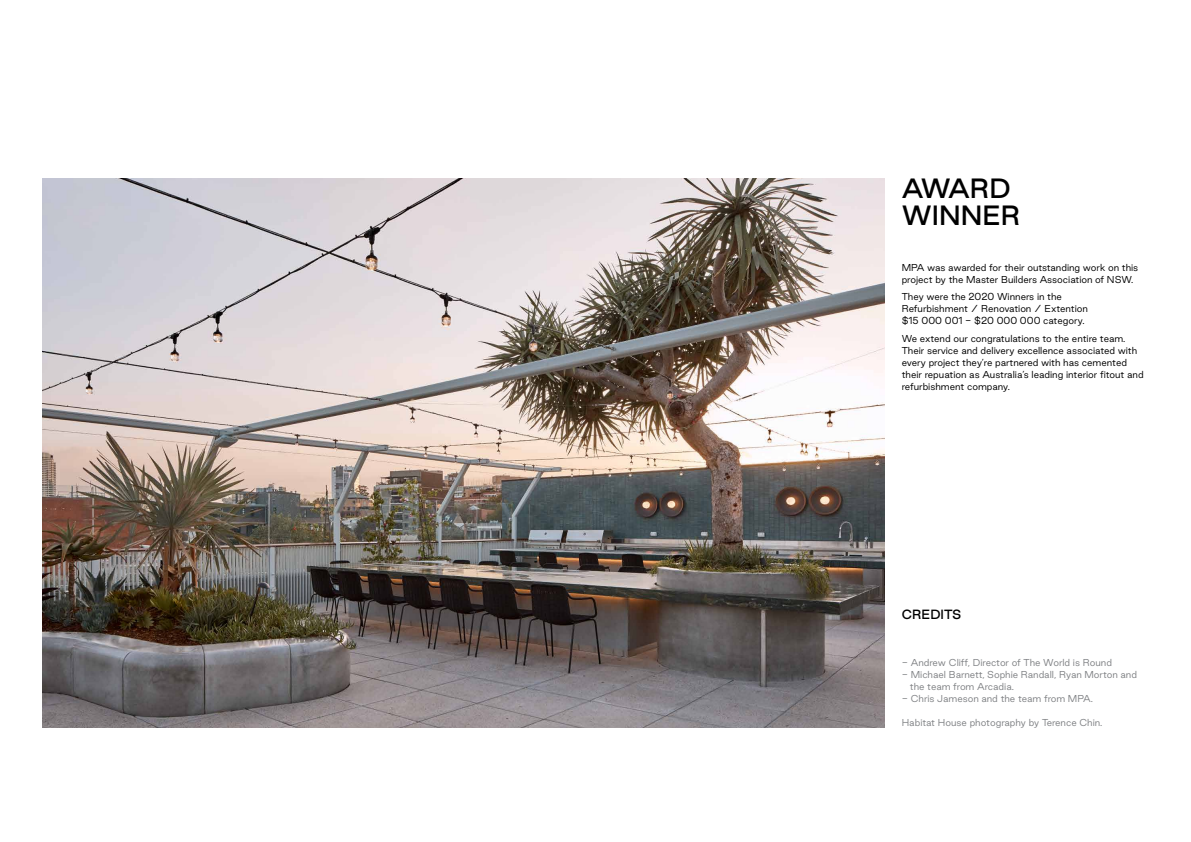
<style>
.page{position:relative;width:1191px;height:842px;background:#fff}
.page>*{position:absolute;margin:0;border:0;box-sizing:border-box;transform-origin:0 0}
.t1{font:500 25px/27px "Good Sans";color:#000}
.t2{font:500 12px "Good Sans";color:#000}
.t3{font:300 9px/12px "Good Sans";color:#000}
.t4{font:300 9px/12px "Good Sans";color:#808285}
</style>
<div class="page">
<img style="left:43px;top:179px;width:841px;height:549px">
<h1 class="t1" style="left:901px;top:175px;width:120px">AWARD<br>WINNER</h1>
<p class="t3" style="left:901px;top:261px;width:238px">MPA was awarded for their outstanding work on this project by the Master Builders Association of NSW.</p>
<p class="t3" style="left:901px;top:291px;width:188px">They were the 2020 Winners in the<br>Refurbishment / Renovation / Extention $15 000 001 - $20 000 000 category.</p>
<p class="t3" style="left:901px;top:332px;width:243px">We extend our congratulations to the entire team.<br>Their service and delivery excellence associated with every project they’re partnered with has cemented their repuation as Australia’s leading interior fitout and refurbishment company.</p>
<h2 class="t2" style="left:901px;top:605px;width:61px">CREDITS</h2>
<p class="t4" style="left:901px;top:656px;width:212px">- Andrew Cliff, Director of The World is Round</p>
<p class="t4" style="left:910px;top:668px;width:229px;text-indent:-8px">- Michael Barnett, Sophie Randall, Ryan Morton and the team from Arcadia.</p>
<p class="t4" style="left:901px;top:692px;width:193px">- Chris Jameson and the team from MPA.</p>
<p class="t4" style="left:901px;top:716px;width:202px">Habitat House photography by Terence Chin.</p>
</div>
